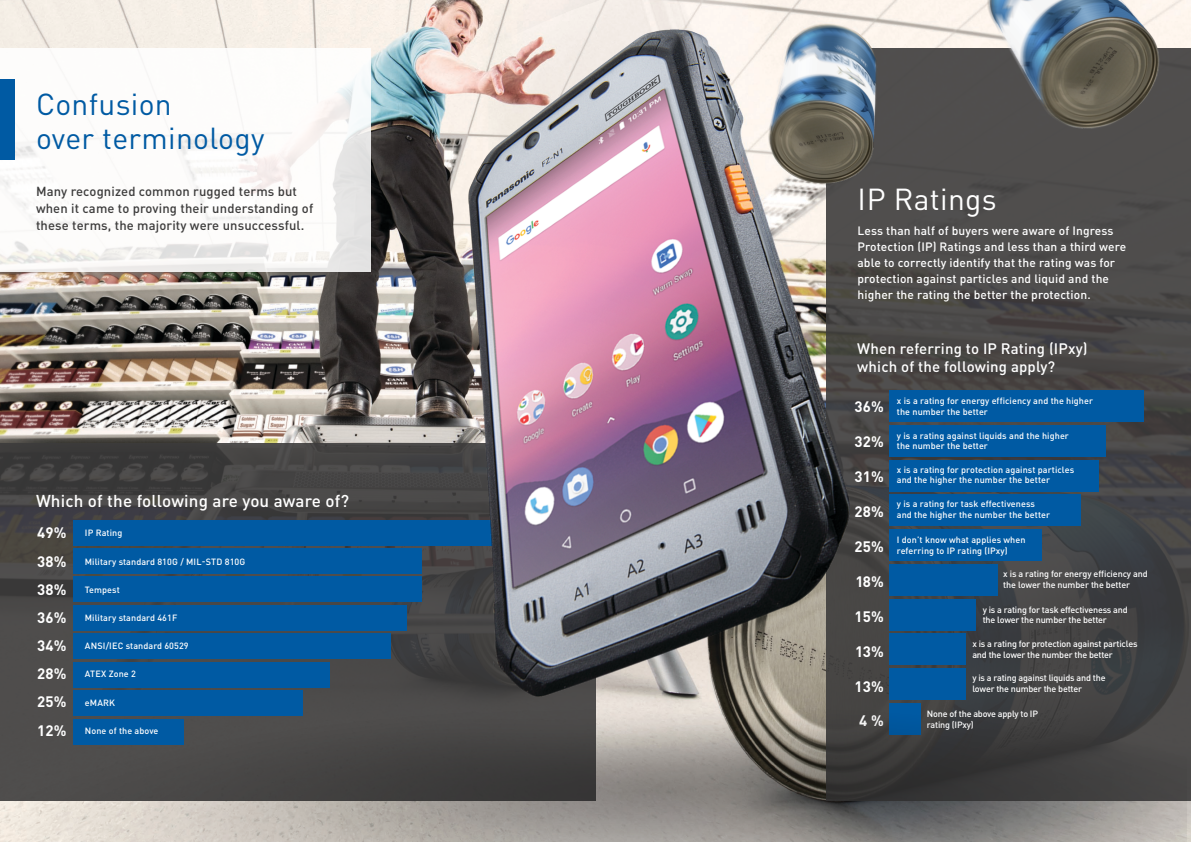
<style>
.page{position:relative;width:1191px;height:842px;background:#fff}
.page>*{position:absolute;margin:0;border:0;box-sizing:border-box;transform-origin:0 0}
.t1{font:30px/34px "DIN Pro";letter-spacing:.01em;color:#005aa3}
.t2{font:30px "DIN Pro";letter-spacing:.01em;color:#fff}
.t3{font:500 17px "DIN Pro";letter-spacing:.01em;color:#fff}
.t4{font:500 15px/18px "DIN Pro";letter-spacing:.01em;color:#fff}
.t5{font:700 15px "DIN Pro";letter-spacing:.01em;color:#fff}
.t6{font:500 13px/17px "DIN Pro";letter-spacing:.01em;color:#3d3c3c}
.t7{font:500 12px/16px "DIN Pro";letter-spacing:.01em;color:#fff}
.t8{font:500 9px/10.8px "DIN Pro";letter-spacing:.01em;color:#fff}
.t9{font:500 9px/10.8px "DIN Pro";letter-spacing:-.02em;color:#fff}
.t10{font:500 9px/10.8px "DIN Pro";letter-spacing:-.01em;color:#fff}
</style>
<div class="page">
<img style="left:0;top:0;width:1186px;height:842px">
<p class="t1" style="left:36px;top:85px;width:230px">Confusion<br>over terminology</p>
<p class="t6" style="left:36px;top:181px;width:279px">Many recognized common rugged terms but when it came to proving their understanding of these terms, the majority were unsuccessful.</p>
<p class="t2" style="left:857px;top:176px;width:140px">IP Ratings</p>
<p class="t7" style="left:857px;top:221px;width:270px">Less than half of buyers were aware of Ingress Protection (IP) Ratings and less than a third were able to correctly identify that the rating was for protection against particles and liquid and the higher the rating the better the protection.</p>
<p class="t3" style="left:36px;top:487px;width:315px">Which of the following are you aware of?</p>
<p class="t5" style="left:37px;top:520px;width:31px">49%</p>
<p class="t5" style="left:37px;top:549px;width:31px">38%</p>
<p class="t5" style="left:37px;top:577px;width:31px">38%</p>
<p class="t5" style="left:37px;top:605px;width:31px">36%</p>
<p class="t5" style="left:37px;top:633px;width:31px">34%</p>
<p class="t5" style="left:37px;top:661px;width:31px">28%</p>
<p class="t5" style="left:37px;top:689px;width:31px">25%</p>
<p class="t5" style="left:37px;top:718px;width:31px">12%</p>
<p class="t8" style="left:85px;top:527px;width:39px">IP Rating</p>
<p class="t8" style="left:85px;top:555px;width:162px">Military standard 810G / MIL-STD 810G</p>
<p class="t8" style="left:85px;top:583px;width:36px">Tempest</p>
<p class="t8" style="left:85px;top:611px;width:94px">Military standard 461F</p>
<p class="t8" style="left:85px;top:639px;width:105px">ANSI/IEC standard 60529</p>
<p class="t8" style="left:85px;top:668px;width:52px">ATEX Zone 2</p>
<p class="t8" style="left:85px;top:696px;width:32px">eMARK</p>
<p class="t8" style="left:85px;top:724px;width:75px">None of the above</p>
<p class="t4" style="left:857px;top:338px;width:232px">When referring to IP Rating (IPxy) which of the following apply?</p>
<p class="t5" style="left:854px;top:394px;width:31px">36%</p>
<p class="t5" style="left:854px;top:429px;width:31px">32%</p>
<p class="t5" style="left:854px;top:464px;width:31px">31%</p>
<p class="t5" style="left:854px;top:499px;width:31px">28%</p>
<p class="t5" style="left:854px;top:534px;width:31px">25%</p>
<p class="t5" style="left:855px;top:569px;width:30px">18%</p>
<p class="t5" style="left:854px;top:604px;width:31px">15%</p>
<p class="t5" style="left:855px;top:639px;width:30px">13%</p>
<p class="t5" style="left:854px;top:674px;width:31px">13%</p>
<p class="t5" style="left:859px;top:708px;width:26px">4 %</p>
<p class="t8" style="left:897px;top:394px;width:198px">x is a rating for energy efficiency and the higher the number the better</p>
<p class="t8" style="left:897px;top:429px;width:173px">y is a rating against liquids and the higher the number the better</p>
<p class="t8" style="left:897px;top:463px;width:179px">x is a rating for protection against particles and the higher the number the better</p>
<p class="t8" style="left:897px;top:498px;width:155px">y is a rating for task effectiveness and the higher the number the better</p>
<p class="t8" style="left:897px;top:533px;width:130px">I don’t know what applies when referring to IP rating (IPxy)</p>
<p class="t10" style="left:1003px;top:568px;width:146px">x is a rating for energy efficiency and the lower the number the better</p>
<p class="t9" style="left:982px;top:603px;width:146px">y is a rating for task effectiveness and the lower the number the better</p>
<p class="t9" style="left:972px;top:638px;width:167px">x is a rating for protection against particles and the lower the number the better</p>
<p class="t9" style="left:972px;top:671px;width:135px">y is a rating against liquids and the lower the number the better</p>
<p class="t9" style="left:927px;top:708px;width:113px">None of the above apply to IP rating (IPxy)</p>
</div>
